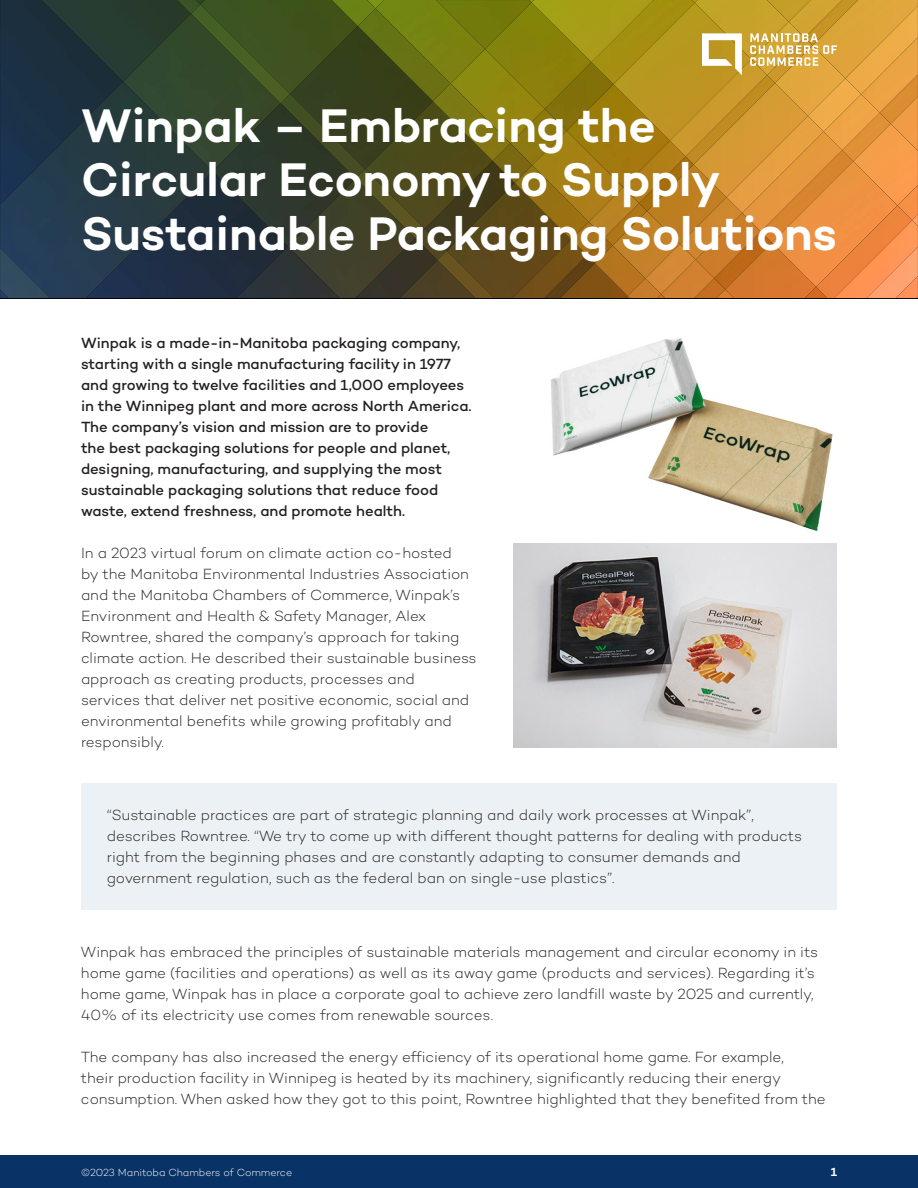
<style>
.page{position:relative;width:918px;height:1188px;background:#fff}
.page>*{position:absolute;margin:0;border:0;box-sizing:border-box;transform-origin:0 0}
.t1{font:600 48px/54px "Campton";color:#fff}
.t2{font:300 15px/21px "Campton";color:#231f20}
.t3{font:500 15px/21px "Campton";color:#231f20}
.t4{font:600 12px "Campton";color:#fff}
.t5{font:300 10.5px "Campton";letter-spacing:-.005em;color:#fff}
</style>
<div class="page">
<div style="left:0;top:1156px;width:918px;height:32px;background:#093266"></div>
<img style="left:587px;top:263px;width:39px;height:35px">
<img style="left:447px;top:183px;width:68px;height:115px">
<img style="left:512px;top:239px;width:75px;height:59px">
<img style="left:447px;top:183px;width:46px;height:46px">
<img style="left:447px;top:165px;width:68px;height:18px">
<img style="left:587px;top:255px;width:8px;height:8px">
<img style="left:595px;top:246px;width:33px;height:50px">
<img style="left:515px;top:165px;width:56px;height:74px">
<img style="left:571px;top:222px;width:34px;height:33px">
<img style="left:628px;top:278px;width:33px;height:20px">
<img style="left:647px;top:164px;width:47px;height:47px">
<img style="left:567px;top:84px;width:46px;height:47px">
<img style="left:623px;top:141px;width:63px;height:62px">
<img style="left:567px;top:84px;width:24px;height:25px">
<img style="left:714px;top:232px;width:47px;height:46px">
<img style="left:680px;top:197px;width:62px;height:63px">
<img style="left:725px;top:243px;width:91px;height:55px">
<img style="left:447px;top:0;width:120px;height:165px">
<img style="left:605px;top:203px;width:42px;height:43px">
<img style="left:613px;top:211px;width:67px;height:67px">
<img style="left:532px;top:131px;width:91px;height:91px">
<img style="left:589px;top:187px;width:50px;height:51px">
<img style="left:451px;top:49px;width:94px;height:94px">
<img style="left:714px;top:278px;width:11px;height:20px">
<img style="left:661px;top:260px;width:53px;height:38px">
<img style="left:645px;top:244px;width:51px;height:50px">
<img style="left:717px;top:289px;width:17px;height:9px">
<img style="left:529px;top:0;width:163px;height:84px">
<img style="left:694px;top:83px;width:81px;height:114px">
<img style="left:613px;top:3px;width:82px;height:138px">
<img style="left:670px;top:59px;width:97px;height:98px">
<img style="left:532px;top:0;width:122px;height:62px">
<img style="left:816px;top:206px;width:82px;height:92px">
<img style="left:834px;top:220px;width:84px;height:78px">
<img style="left:867px;top:247px;width:51px;height:51px">
<img style="left:742px;top:150px;width:100px;height:82px">
<img style="left:726px;top:116px;width:98px;height:97px">
<img style="left:772px;top:161px;width:125px;height:126px">
<img style="left:837px;top:0;width:81px;height:46px">
<img style="left:789px;top:0;width:53px;height:38px">
<img style="left:880px;top:94px;width:38px;height:19px">
<img style="left:845px;top:6px;width:73px;height:88px">
<img style="left:891px;top:97px;width:27px;height:27px">
<img style="left:767px;top:75px;width:8px;height:8px">
<img style="left:775px;top:46px;width:70px;height:70px">
<img style="left:695px;top:0;width:94px;height:59px">
<img style="left:751px;top:22px;width:54px;height:53px">
<img style="left:898px;top:205px;width:20px;height:15px">
<svg style="left:912px;top:215px;width:6px;height:11px"></svg>
<img style="left:842px;top:113px;width:49px;height:48px">
<img style="left:824px;top:94px;width:56px;height:56px">
<img style="left:808px;top:78px;width:53px;height:54px">
<img style="left:853px;top:124px;width:65px;height:81px">
<div style="left:0;top:0;width:41px;height:82px;background:#1b2f3f"></div>
<img style="left:0;top:82px;width:41px;height:166px">
<img style="left:41px;top:0;width:247px;height:298px">
<img style="left:415px;top:260px;width:22px;height:38px">
<img style="left:288px;top:260px;width:127px;height:38px">
<img style="left:123px;top:14px;width:54px;height:157px">
<img style="left:177px;top:0;width:270px;height:260px">
<img style="left:437px;top:251px;width:57px;height:47px">
<img style="left:356px;top:169px;width:69px;height:69px">
<img style="left:191px;top:4px;width:99px;height:99px">
<img style="left:0;top:248px;width:50px;height:50px">
<svg style="left:702px;top:33px;width:40px;height:42px"></svg>
<svg style="left:750px;top:33px;width:87px;height:33px;background:#e0be72"></svg>
<div style="left:81px;top:783px;width:756px;height:126px;background:#ebf1f4"></div>
<img style="left:551px;top:338px;width:282px;height:192px">
<img style="left:513px;top:543px;width:324px;height:204px">
<p class="t1" style="left:81px;top:98px;width:757px">Winpak – Embracing the<br>Circular Economy to Supply<br>Sustainable Packaging Solutions</p>
<p class="t3" style="left:81px;top:332px;width:392px">Winpak is a made-in-Manitoba packaging company, starting with a single manufacturing facility in 1977 and growing to twelve facilities and 1,000 employees in the Winnipeg plant and more across North America.<br>The company’s vision and mission are to provide<br>the best packaging solutions for people and planet, designing, manufacturing, and supplying the most sustainable packaging solutions that reduce food waste, extend freshness, and promote health.</p>
<p class="t2" style="left:81px;top:542px;width:397px">In a 2023 virtual forum on climate action co-hosted<br>by the Manitoba Environmental Industries Association and the Manitoba Chambers of Commerce, Winpak’s Environment and Health &amp; Safety Manager, Alex Rowntree, shared the company’s approach for taking climate action. He described their sustainable business approach as creating products, processes and services that deliver net positive economic, social and environmental benefits while growing profitably and responsibly.</p>
<p class="t2" style="left:107px;top:804px;width:697px">“Sustainable practices are part of strategic planning and daily work processes at Winpak”, describes Rowntree. “We try to come up with different thought patterns for dealing with products right from the beginning phases and are constantly adapting to consumer demands and government regulation, such as the federal ban on single-use plastics”.</p>
<p class="t2" style="left:81px;top:941px;width:739px">Winpak has embraced the principles of sustainable materials management and circular economy in its home game (facilities and operations) as well as its away game (products and services). Regarding it’s home game, Winpak has in place a corporate goal to achieve zero landfill waste by 2025 and currently, 40% of its electricity use comes from renewable sources.</p>
<p class="t2" style="left:81px;top:1046px;width:746px">The company has also increased the energy efficiency of its operational home game. For example,<br>their production facility in Winnipeg is heated by its machinery, significantly reducing their energy consumption. When asked how they got to this point, Rowntree highlighted that they benefited from the</p>
<p class="t5" style="left:81px;top:1166px;width:213px">©2023 Manitoba Chambers of Commerce</p>
<p class="t4" style="left:831px;top:1165px;width:8px">1</p>
</div>
